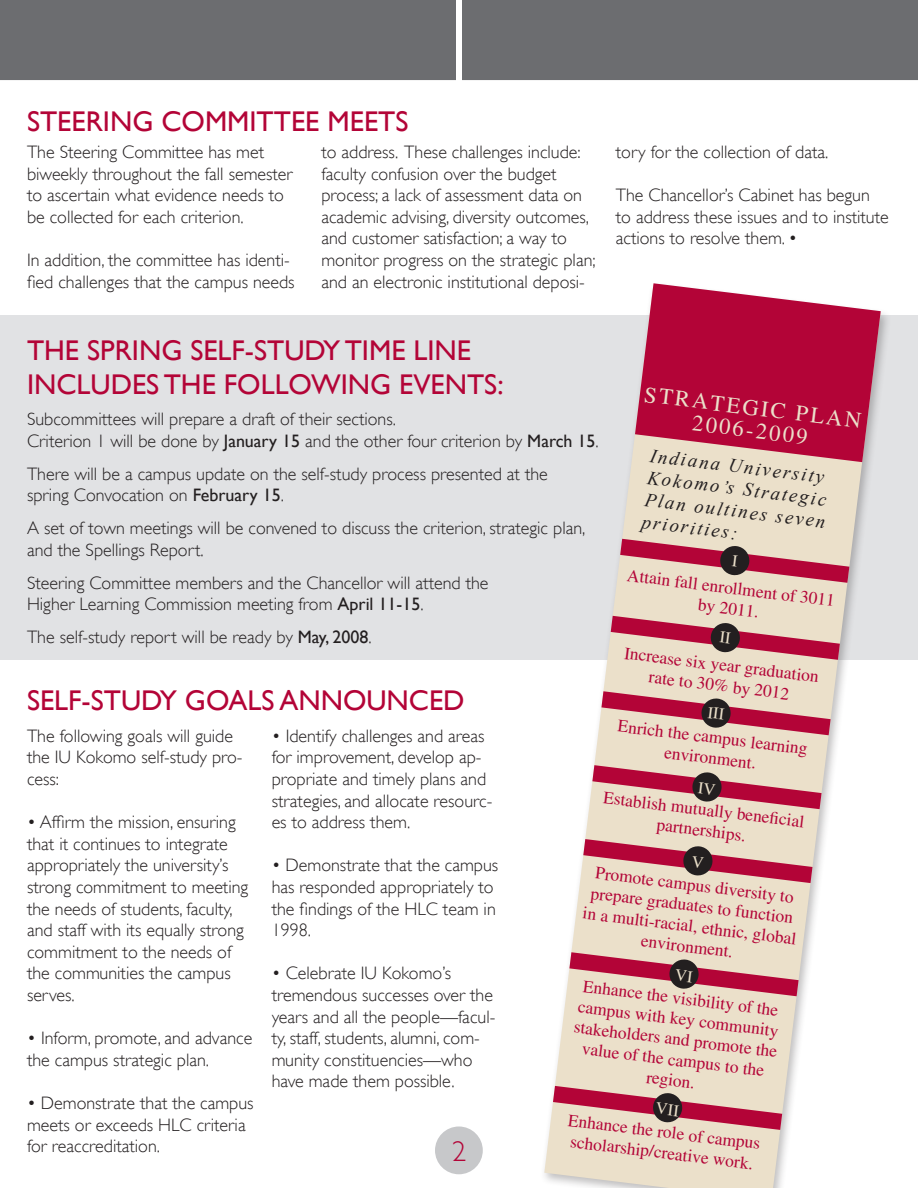
<style>
.page{position:relative;width:918px;height:1188px;background:#fff}
.page>*{position:absolute;margin:0;border:0;box-sizing:border-box;transform-origin:0 0}
.t1{font:28.5px "Gill Sans";color:#b30437}
.t2{font:300 28.35px "Gill Sans";color:#b30437}
.t3{font:22.65px/22.6px "Times";color:#ebe0ca;text-align:center}
.t4{font:italic 19.05px/22.2px "Times New Roman";color:#231f20}
.t5{font:300 18px/21.6px "Gill Sans";color:#231f20}
.t6{font:17.4px/20.5px "Times";color:#b30437;text-align:center}
.s1{font-weight:400}
</style>
<div class="page">
<div style="left:0;top:315px;width:918px;height:345px;background:#e1e2e4"></div>
<div style="left:0;top:0;width:459px;height:85px;background:#6c6d70"></div>
<div style="left:459px;top:0;width:459px;height:85px;background:#6c6d70"></div>
<div style="left:456px;top:0;width:6px;height:85px;background:#fff"></div>
<div style="left:0;top:80px;width:918px;height:6px;background:#fff"></div>
<div style="left:540px;top:281px;width:358px;height:907px;background:#231f20;opacity:.29"></div>
<svg style="left:544px;top:285px;width:337px;height:903px;fill:#ebe0ca"></svg>
<svg style="left:635px;top:283px;width:246px;height:179px;background:#bf345a"></svg>
<div style="left:435px;top:1126px;width:48px;height:48px;background:#c7c8ca;border-radius:50%"></div>
<svg style="left:611px;top:616px;width:229px;height:44px;background:#cb8b8f"></svg>
<svg style="left:620px;top:539px;width:229px;height:44px;background:#cb8b8f"></svg>
<svg style="left:601px;top:691px;width:230px;height:44px;background:#cb8c8f"></svg>
<svg style="left:592px;top:765px;width:230px;height:44px;background:#cb8c8f"></svg>
<svg style="left:583px;top:839px;width:229px;height:44px;background:#cb8b8f"></svg>
<svg style="left:569px;top:952px;width:230px;height:44px;background:#cb8c8f"></svg>
<svg style="left:553px;top:1086px;width:229px;height:44px;background:#cb8b8f"></svg>
<p class="t1" style="left:27px;top:105px;width:383px">STEERING COMMITTEE MEETS</p>
<p class="t5" style="left:27px;top:141px;width:268px">The Steering Committee has met biweekly throughout the fall semester to ascertain what evidence needs to be collected for each criterion.</p>
<p class="t5" style="left:27px;top:249px;width:269px">In addition, the committee has identi&shy;fied challenges that the campus needs</p>
<p class="t5" style="left:321px;top:141px;width:276px">to address. These challenges include: faculty confusion over the budget process; a lack of assessment data on academic advising, diversity outcomes, and customer satisfaction; a way to monitor progress on the strategic plan; and an electronic institutional deposi-</p>
<p class="t5" style="left:616px;top:141px;width:214px">tory for the collection of data.</p>
<p class="t5" style="left:616px;top:184px;width:275px">The Chancellor’s Cabinet has begun to address these issues and to institute actions to resolve them. •</p>
<p class="t1" style="left:27px;top:334px;width:77px">THE SPRING</p>
<p class="t1" style="left:190px;top:334px;width:171px">SELF-STU DY TIME</p>
<p class="t1" style="left:414px;top:334px;width:15px">LINE</p>
<p class="t1" style="left:27px;top:368px;width:17px">INCLU</p>
<p class="t1" style="left:111px;top:368px;width:146px">DES THE FOLLO</p>
<p class="t1" style="left:311px;top:368px;width:47px">WING</p>
<p class="t1" style="left:399px;top:368px;width:49px">EVENTS</p>
<p class="t1" style="left:497px;top:368px;width:8px">:</p>
<p class="t3" style="left:646px;top:383px;width:220px;rotate:7deg">STRATEGIC PLAN<br>2006-2009</p>
<p class="t4" style="left:652px;top:444px;width:184px;rotate:7deg">Indiana University<br>Kokomo’s Strategic<br>Plan oultines seven priorities:</p>
<p class="t5" style="left:27px;top:408px;width:573px">Subcommittees will prepare a draft of their sections.<br>Criterion 1 will be done by <span class="s1">JANUARY 15</span> and the other four criterion by <span class="s1">MARCH 15</span>.</p>
<p class="t5" style="left:27px;top:463px;width:522px">There will be a campus update on the self-study process presented at the spring Convocation on <span class="s1">FEBRUARY 15</span>.</p>
<p class="t5" style="left:27px;top:517px;width:560px">A set of town meetings will be convened to discuss the criterion, strategic plan, and the Spellings Report.</p>
<p class="t5" style="left:27px;top:572px;width:463px">Steering Committee members and the Chancellor will attend the<br>H igher Learning Commission meeting from <span class="s1">APRIL 11-15</span>.</p>
<p class="t5" style="left:27px;top:626px;width:346px">The self-study report will be ready by <span class="s1">MAY, 2008</span>.</p>
<p class="t6" style="left:629px;top:565px;width:211px;rotate:7deg">Attain fall enrollment of 3011 by 2011.</p>
<p class="t6" style="left:626px;top:643px;width:197px;rotate:7deg">Increase six year graduation rate to 30% by 2012</p>
<p class="t6" style="left:619px;top:715px;width:193px;rotate:7deg">Enrich the campus learning environment.</p>
<p class="t6" style="left:605px;top:787px;width:204px;rotate:7deg">Establish mutually benefi cial partnerships.</p>
<p class="t6" style="left:589px;top:862px;width:216px;rotate:7deg">Promote campus diversity to prepare graduates to function in a multi-racial, ethnic, global environment.</p>
<p class="t6" style="left:580px;top:975px;width:206px;rotate:7deg">Enhance the visibility of the campus with key community stakeholders and promote the value of the campus to the region.</p>
<p class="t6" style="left:570px;top:1110px;width:195px;text-align:left;rotate:7deg">Enhance the role of campus scholarship/creative work.</p>
<p class="t1" style="left:27px;top:684px;width:274px">SELF-STU DY GOALS ANNOUNCE</p>
<p class="t1" style="left:443px;top:684px;width:23px">D</p>
<p class="t5" style="left:272px;top:725px;width:222px">• Identify challenges and areas for improvement, develop ap&shy;propriate and timely plans and strategies, and allocate resourc&shy;es to address them.</p>
<p class="t5" style="left:272px;top:855px;width:228px">• Demonstrate that the campus has responded appropriately to the findings of the HLC team in<br>1998.</p>
<p class="t5" style="left:272px;top:963px;width:225px">• Celebrate IU Kokomo’s tremendous successes over the years and all the people—facul&shy;ty, staff, students, alumni, com&shy;munity constituencies—who have made them possible.</p>
<p class="t5" style="left:27px;top:725px;width:217px">The following goals will guide the IU Kokomo self-study pro&shy;cess:</p>
<p class="t5" style="left:27px;top:811px;width:223px">• Affirm the mission, ensuring that it continues to integrate appropriately the university’s strong commitment to meeting the needs of students, faculty, and staff with its equally strong commitment to the needs of the communities the campus serves.</p>
<p class="t5" style="left:27px;top:1027px;width:227px">• Inform, promote, and advance the campus strategic plan.</p>
<p class="t5" style="left:27px;top:1092px;width:228px">• Demonstrate that the campus meets or exceeds H LC criteria for reaccreditation.</p>
<p class="t2" style="left:452px;top:1135px;width:16px">2</p>
</div>
